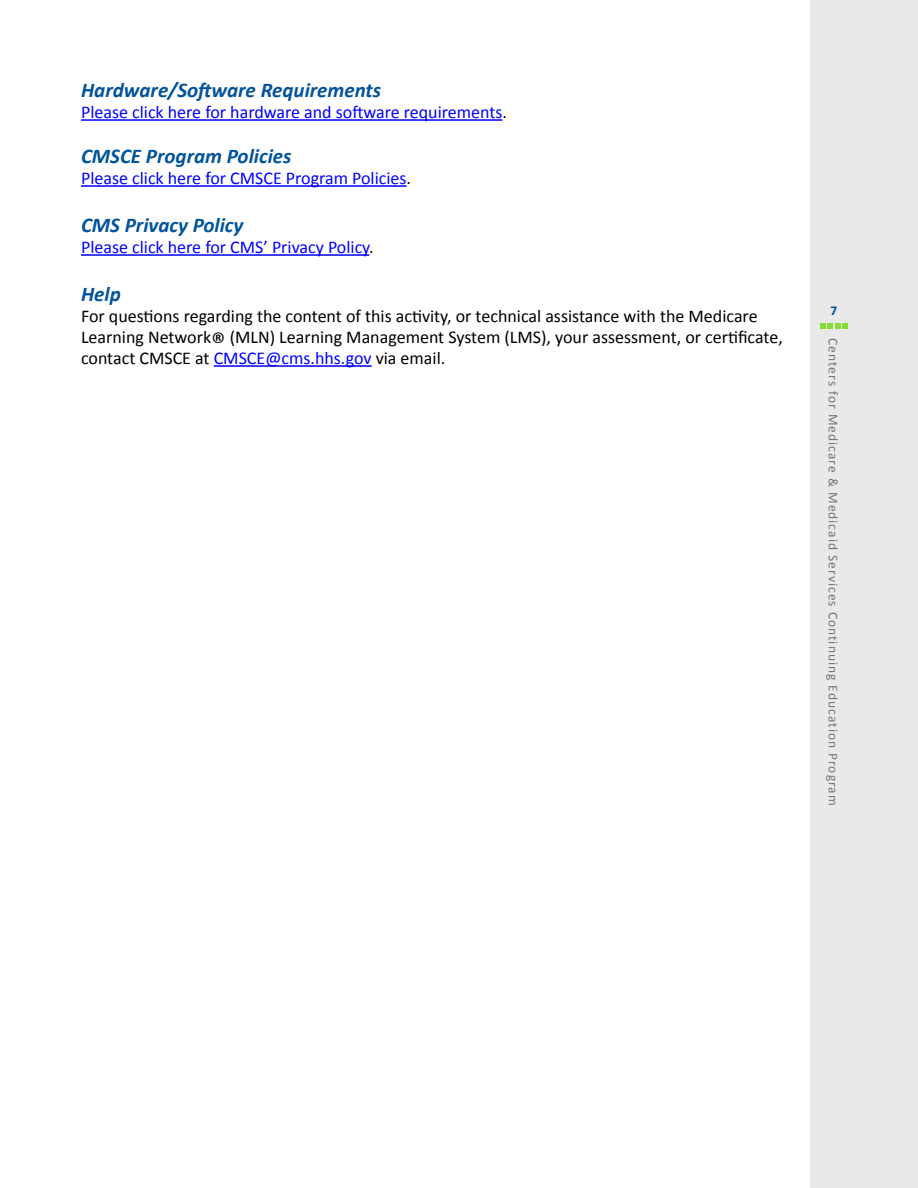
<style>
.page{position:relative;width:918px;height:1188px;background:#fff}
.page>*{position:absolute;margin:0;border:0;box-sizing:border-box;transform-origin:0 0}
.t1{font:italic 700 21px "Calibri";color:#00539b}
.t2{font:18px/21px "Calibri";color:#000}
.t3{font:18px "Calibri";color:#00f}
.t4{font:13.5px "Calibri";letter-spacing:.075em;color:#777}
.t5{font:700 13.5px "Calibri";color:#00539b}
.s1{color:#000}
.s2{font-size:28.5px}
.s3{color:#00f}
</style>
<div class="page">
<div style="left:810px;top:0;width:108px;height:1188px;background:#e9e9e9"></div>
<svg style="left:820px;top:323px;width:28px;height:6px"></svg>
<hr style="left:81px;top:119px;width:422px;height:2px;background:#00f">
<hr style="left:81px;top:185px;width:326px;height:2px;background:#00f">
<hr style="left:81px;top:254px;width:288px;height:2px;background:#00f">
<hr style="left:214px;top:365px;width:158px;height:2px;background:#00f">
<h2 class="t1" style="left:81px;top:77px;width:302px">Hardware/Software Requirements</h2>
<p class="t3" style="left:81px;top:101px;width:427px">Please click here for hardware and software requirements<span class="s1">.</span></p>
<h2 class="t1" style="left:81px;top:143px;width:212px">CMSCE Program Policies</h2>
<p class="t3" style="left:81px;top:167px;width:332px">Please click here for CMSCE Program Policies<span class="s1">.</span></p>
<h2 class="t1" style="left:81px;top:212px;width:164px">CMS Privacy Policy</h2>
<p class="t3" style="left:81px;top:236px;width:294px">Please click here for CMS’ Privacy Policy<span class="s1">.</span></p>
<h2 class="t1" style="left:81px;top:281px;width:41px">Help</h2>
<p class="t2" style="left:81px;top:306px;width:703px">For questions regarding the content of this activity, or technical assistance with the Medicare<br>Learning Network<span class="s2">®</span> (MLN) Learning Management System (LMS), your assessment, or certificate, contact CMSCE at <span class="s3">CMSCE@cms.hhs.gov</span> via email.</p>
<p class="t5" style="left:830px;top:302px;width:8px">7</p>
<p class="t4" style="left:842px;top:338px;width:469px;rotate:90deg">Centers for Medicare &amp; Medicaid Services Continuing Education Program</p>
</div>
